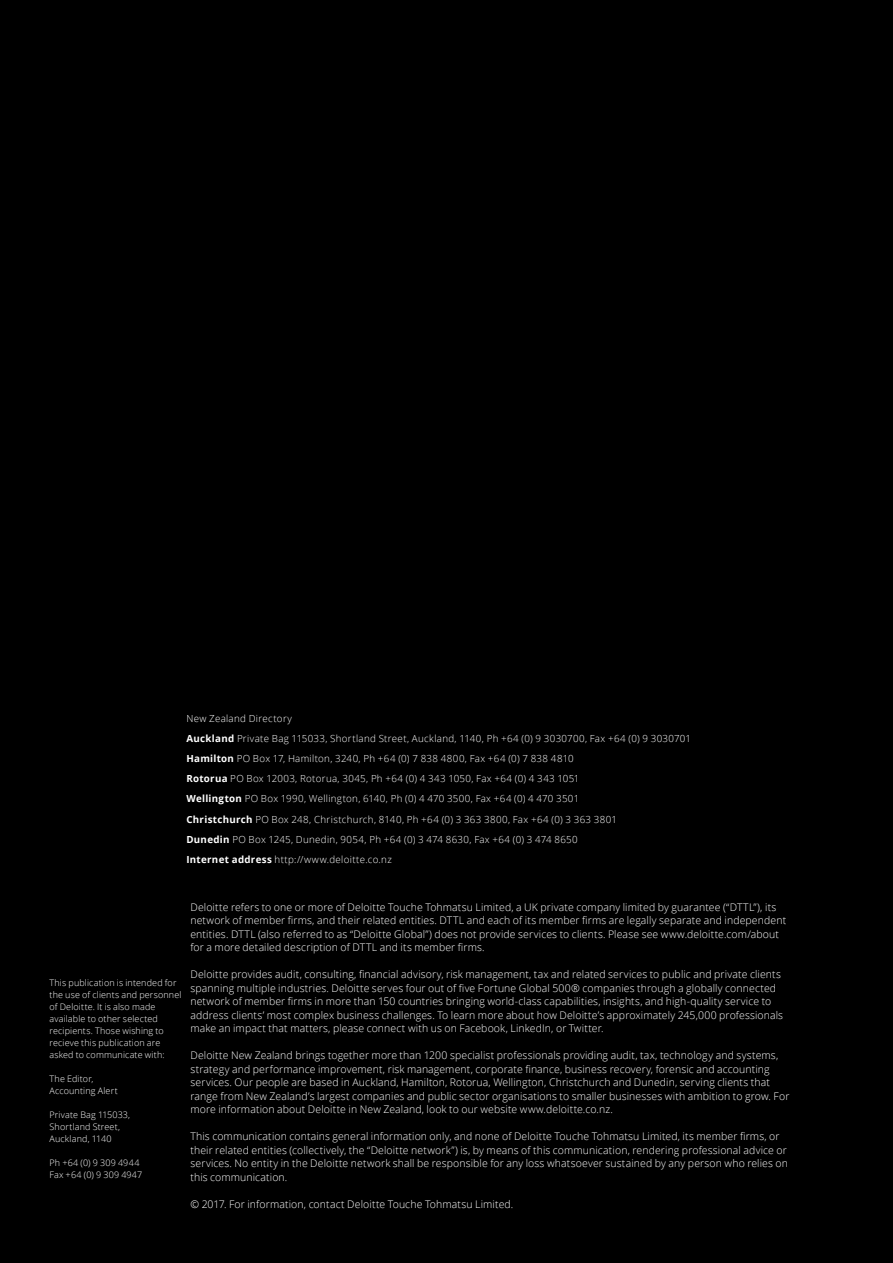
<style>
.page{position:relative;width:893px;height:1263px;background:#000}
.page>*{position:absolute;margin:0;border:0;box-sizing:border-box;transform-origin:0 0}
.t1{font:300 10.5px/13.5px "Open Sans";letter-spacing:.01em;color:#fff}
.t2{font:300 9.75px/20.1px "Open Sans";letter-spacing:.035em;color:#fff}
.t3{font:300 9px/12px "Open Sans";letter-spacing:.015em;color:#fff}
.s1{font-weight:700}
</style>
<div class="page">
<p class="t2" style="left:186px;top:708px;width:506px">New Zealand Directory<br><span class="s1">Auckland</span> Private Bag 115033, Shortland Street, Auckland, 1140, Ph +64 (0) 9 3030700, Fax +64 (0) 9 3030701<br><span class="s1">Hamilton</span> PO Box 17, Hamilton, 3240, Ph +64 (0) 7 838 4800, Fax +64 (0) 7 838 4810<br><span class="s1">Rotorua</span> PO Box 12003, Rotorua, 3045, Ph +64 (0) 4 343 1050, Fax +64 (0) 4 343 1051<br><span class="s1">Wellington</span> PO Box 1990, Wellington, 6140, Ph (0) 4 470 3500, Fax +64 (0) 4 470 3501<br><span class="s1">Christchurch</span> PO Box 248, Christchurch, 8140, Ph +64 (0) 3 363 3800, Fax +64 (0) 3 363 3801<br><span class="s1">Dunedin</span> PO Box 1245, Dunedin, 9054, Ph +64 (0) 3 474 8630, Fax +64 (0) 3 474 8650<br><span class="s1">Internet address</span> http://www.deloitte.co.nz</p>
<p class="t3" style="left:50px;top:977px;width:133px">This publication is intended for the use of clients and personnel of Deloitte. It is also made available to other selected recipients. Those wishing to recieve this publication are asked to communicate with:</p>
<p class="t3" style="left:50px;top:1073px;width:70px">The Editor,<br>Accounting Alert</p>
<p class="t3" style="left:50px;top:1109px;width:82px">Private Bag 115033,<br>Shortland Street,<br>Auckland, 1140</p>
<p class="t3" style="left:50px;top:1157px;width:94px">Ph +64 (0) 9 309 4944<br>Fax +64 (0) 9 309 4947</p>
<p class="t1" style="left:190px;top:900px;width:597px">Deloitte refers to one or more of Deloitte Touche Tohmatsu Limited, a UK private company limited by guarantee (“DTTL”), its network of member firms, and their related entities. DTTL and each of its member firms are legally separate and independent entities. DTTL (also referred to as “Deloitte Global”) does not provide services to clients. Please see www.deloitte.com/about for a more detailed description of DTTL and its member firms.</p>
<p class="t1" style="left:190px;top:967px;width:594px">Deloitte provides audit, consulting, financial advisory, risk management, tax and related services to public and private clients spanning multiple industries. Deloitte serves four out of five Fortune Global 500® companies through a globally connected network of member firms in more than 150 countries bringing world-class capabilities, insights, and high-quality service to address clients’ most complex business challenges. To learn more about how Deloitte’s approximately 245,000 professionals make an impact that matters, please connect with us on Facebook, LinkedIn, or Twitter.</p>
<p class="t1" style="left:190px;top:1048px;width:601px">Deloitte New Zealand brings together more than 1200 specialist professionals providing audit, tax, technology and systems, strategy and performance improvement, risk management, corporate finance, business recovery, forensic and accounting services. Our people are based in Auckland, Hamilton, Rotorua, Wellington, Christchurch and Dunedin, serving clients that range from New Zealand’s largest companies and public sector organisations to smaller businesses with ambition to grow. For more information about Deloitte in New Zealand, look to our website www.deloitte.co.nz.</p>
<p class="t1" style="left:190px;top:1129px;width:599px">This communication contains general information only, and none of Deloitte Touche Tohmatsu Limited, its member firms, or their related entities (collectively, the “Deloitte network”) is, by means of this communication, rendering professional advice or services. No entity in the Deloitte network shall be responsible for any loss whatsoever sustained by any person who relies on this communication.</p>
<p class="t1" style="left:190px;top:1197px;width:325px">© 2017. For information, contact Deloitte Touche Tohmatsu Limited.</p>
</div>
